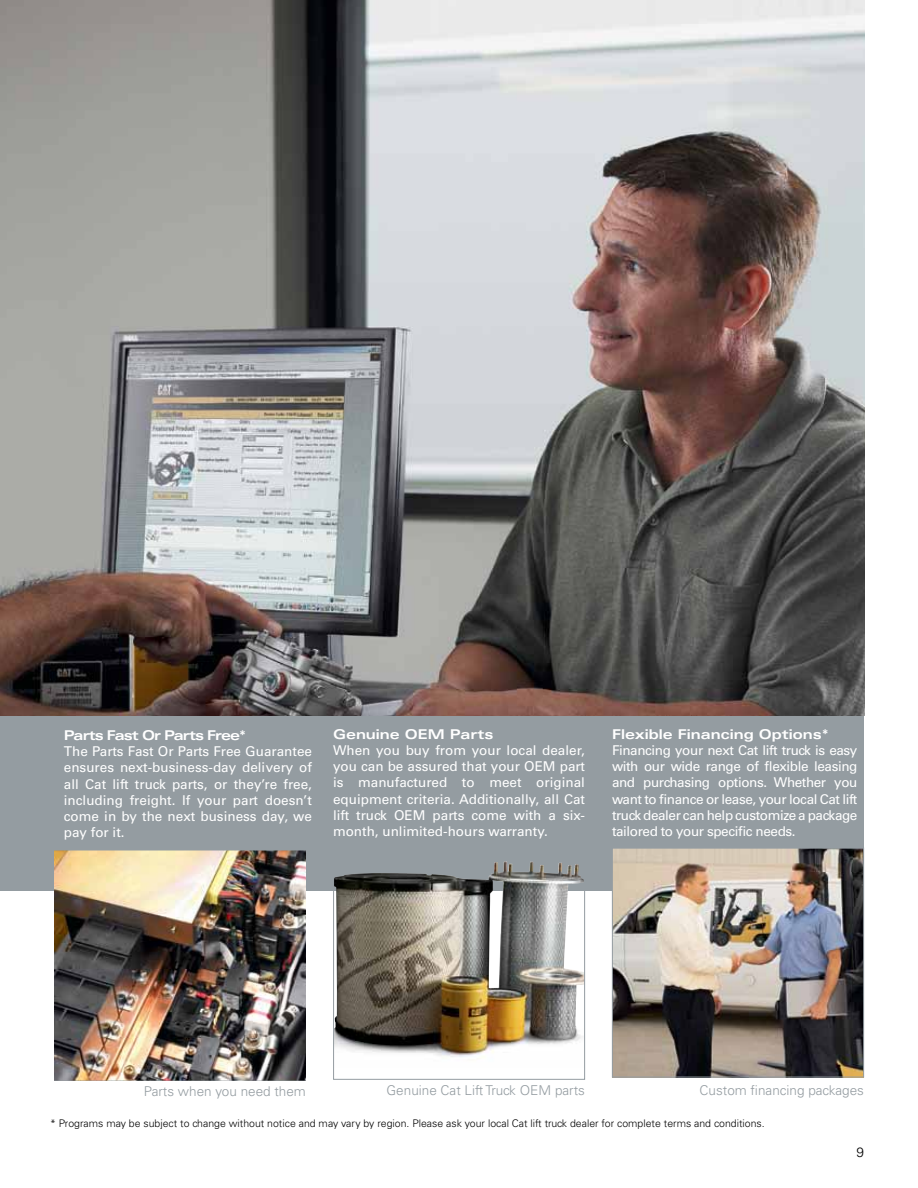
<style>
.page{position:relative;width:918px;height:1188px;background:#fff}
.page>*{position:absolute;margin:0;border:0;box-sizing:border-box;transform-origin:0 0}
.t1{font:13.5px/16.2px "Univers LT Std";color:#fff;text-align:justify}
.t2{font:300 13.5px "Univers LT Std";color:#949ca1}
.t3{font:700 expanded 13.5px "Univers LT Std";color:#fff}
.t4{font:700 expanded 13.5px "Univers LT Std";letter-spacing:-.07em;color:#fff}
.t5{font:300 13.5px "Univers LT Std";color:#000}
.t6{font:300 10.5px "Univers LT Std";color:#000}
</style>
<div class="page">
<div style="left:0;top:702px;width:864px;height:189px;background:#949ca1"></div>
<img style="left:614px;top:850px;width:248px;height:225px">
<div style="left:612px;top:848px;width:252px;height:229px;border:1px solid #949ca1"></div>
<img style="left:0;top:0;width:864px;height:716px">
<img style="left:335px;top:861px;width:248px;height:197px">
<div style="left:333px;top:849px;width:252px;height:231px;border:1px solid #949ca1"></div>
<img style="left:54px;top:850px;width:252px;height:231px">
<p class="t4" style="left:64px;top:728px;width:184px">Parts Fast Or Parts Free*</p>
<p class="t1" style="left:64px;top:743px;width:250px">The Parts Fast Or Parts Free Guarantee ensures next-business-day delivery of all Cat lift truck parts, or they’re free, including freight. If your part doesn’t come in by the next business day, we pay for it.</p>
<p class="t3" style="left:333px;top:726px;width:162px">Genuine OEM Parts</p>
<p class="t1" style="left:333px;top:742px;width:254px">When you buy from your local dealer, you can be assured that your OEM part is manufactured to meet original equipment criteria. Additionally, all Cat lift truck OEM parts come with a six&shy;month, unlimited-hours warranty.</p>
<p class="t3" style="left:612px;top:726px;width:218px">Flexible Financing Options*</p>
<p class="t1" style="left:612px;top:742px;width:247px">Financing your next Cat lift truck is easy with our wide range of flexible leasing and purchasing options. Whether you want to finance or lease, your local Cat lift truck dealer can help customize a package tailored to your specific needs.</p>
<p class="t2" style="left:700px;top:1082px;width:166px">Custom financing packages</p>
<p class="t2" style="left:387px;top:1082px;width:200px">Genuine Cat Lift Truck OEM parts</p>
<p class="t2" style="left:144px;top:1083px;width:164px">Parts when you need them</p>
<p class="t6" style="left:50px;top:1117px;width:716px">* Programs may be subject to change without notice and may vary by region. Please ask your local Cat lift truck dealer for complete terms and conditions.</p>
<p class="t5" style="left:856px;top:1144px;width:9px">9</p>
</div>
